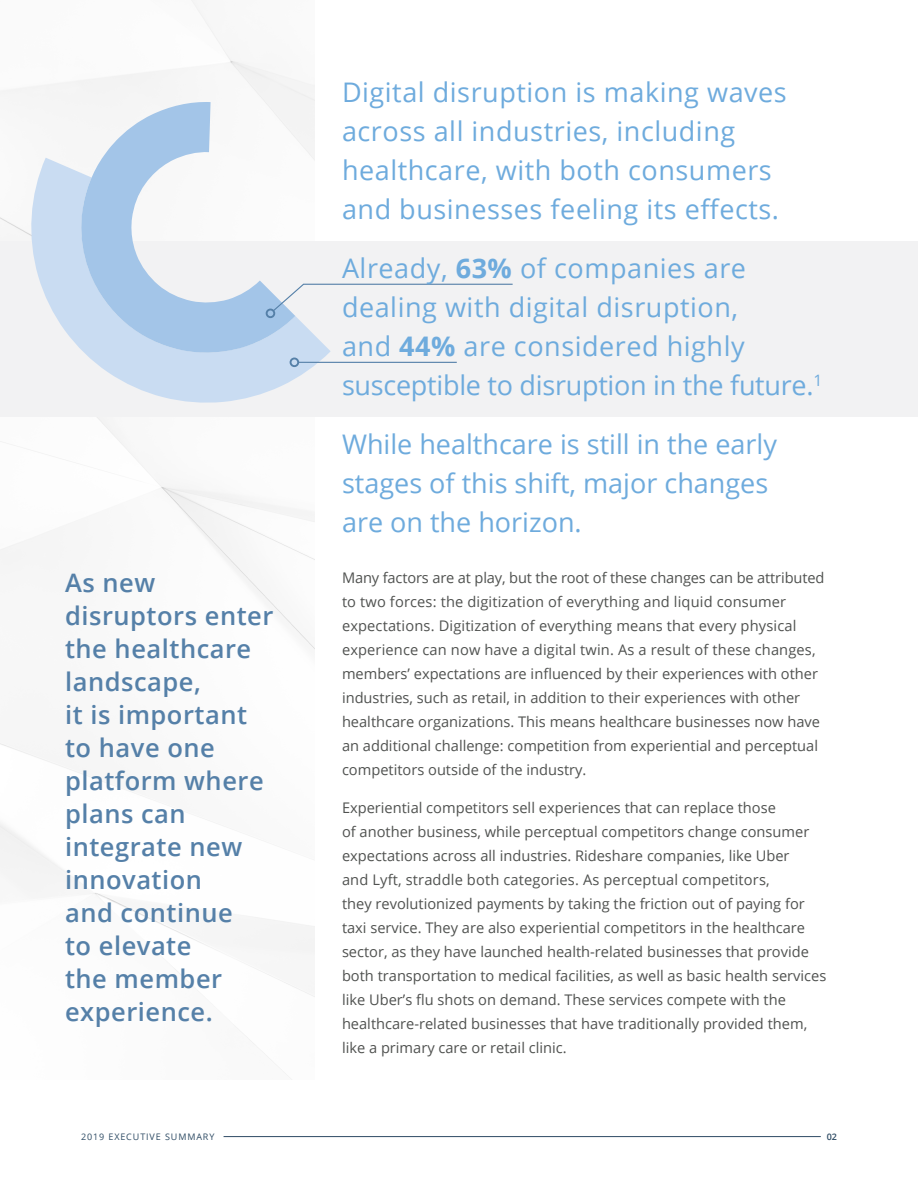
<style>
.page{position:relative;width:918px;height:1188px;background:#fff}
.page>*{position:absolute;margin:0;border:0;box-sizing:border-box;transform-origin:0 0}
.t1{font:27px/39px "Open Sans";letter-spacing:.02em;color:#6eabdd}
.t2{font:27px/39px "Open Sans";color:#6eabdd}
.t3{font:600 25.5px/33px "Open Sans";letter-spacing:.02em;color:#5580a8}
.t4{font:14.7px/24px "Open Sans";color:#505250}
.t5{font:9px "Open Sans";letter-spacing:.1em;color:#2e4b64}
.t6{font:600 9px "Open Sans";color:#2e4b64}
.s1{font-weight:700}
</style>
<div class="page">
<img style="left:0;top:0;width:315px;height:1080px">
<div style="left:0;top:241px;width:918px;height:176px;background:#f2f2f3"></div>
<svg style="left:27px;top:158px;width:304px;height:245px;fill:#d1e0f2"></svg>
<svg style="left:81px;top:101px;width:214px;height:253px;fill:#f2f2f3"></svg>
<svg style="left:272px;top:283px;width:241px;height:29px"></svg>
<div style="left:266px;top:309px;width:9px;height:9px;border:2px solid #5580a8;border-radius:50%"></div>
<hr style="left:298px;top:362px;width:159px;height:1px;background:#5580a8">
<div style="left:290px;top:358px;width:9px;height:9px;border:2px solid #5580a8;border-radius:50%"></div>
<hr style="left:224px;top:1136px;width:597px;height:1px;background:#2e4b64">
<h2 class="t3" style="left:65px;top:565px;width:210px">As new disruptors enter the healthcare landscape,<br>it is important to have one platform where plans can integrate new innovation<br>and continue<br>to elevate<br>the member experience.</h2>
<h1 class="t1" style="left:342px;top:72px;width:446px">Digital disruption is making waves across all industries, including healthcare, with both consumers and businesses feeling its effects.</h1>
<h1 class="t1" style="left:342px;top:248px;width:482px">Already, <span class="s1">63%</span> of companies are dealing with digital disruption,<br>and <span class="s1">44%</span> are considered highly susceptible to disruption in the future.<sup>1</sup></h1>
<h1 class="t2" style="left:342px;top:424px;width:437px">While healthcare is still in the early stages of this shift, major changes are on the horizon.</h1>
<p class="t4" style="left:342px;top:565px;width:484px">Many factors are at play, but the root of these changes can be attributed to two forces: the digitization of everything and liquid consumer expectations. Digitization of everything means that every physical experience can now have a digital twin. As a result of these changes, members’ expectations are influenced by their experiences with other industries, such as retail, in addition to their experiences with other healthcare organizations. This means healthcare businesses now have an additional challenge: competition from experiential and perceptual competitors outside of the industry.</p>
<p class="t4" style="left:342px;top:795px;width:486px">Experiential competitors sell experiences that can replace those<br>of another business, while perceptual competitors change consumer expectations across all industries. Rideshare companies, like Uber<br>and Lyft, straddle both categories. As perceptual competitors,<br>they revolutionized payments by taking the friction out of paying for taxi service. They are also experiential competitors in the healthcare sector, as they have launched health-related businesses that provide both transportation to medical facilities, as well as basic health services like Uber’s flu shots on demand. These services compete with the healthcare-related businesses that have traditionally provided them, like a primary care or retail clinic.</p>
<p class="t5" style="left:81px;top:1131px;width:135px">2019 EXECUTIVE SUMMARY</p>
<p class="t6" style="left:827px;top:1131px;width:12px">02</p>
</div>
